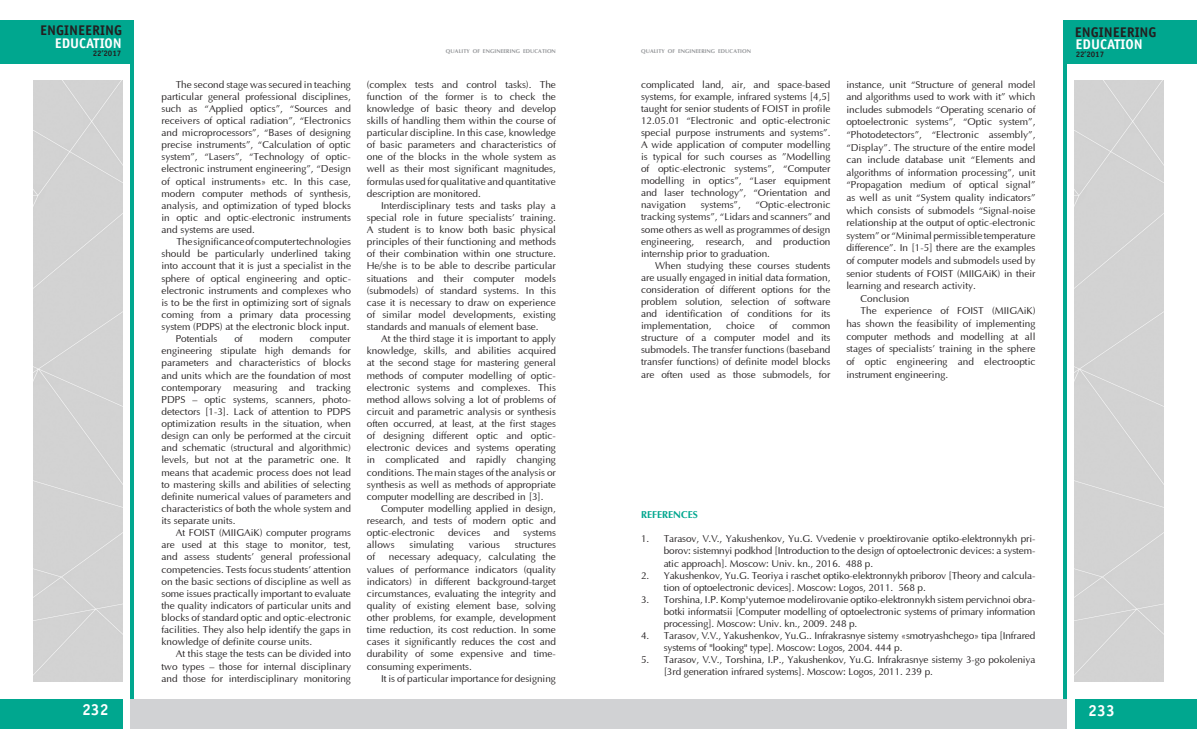
<style>
.page{position:relative;width:1197px;height:755px;background:#fff}
.page>*{position:absolute;margin:0;border:0;box-sizing:border-box;transform-origin:0 0}
.t1{font:700 16px "Officina Sans C";color:#fff}
.t2{font:700 14px "Officina Sans C";color:#231f20}
.t3{font:700 14px "Officina Sans C";color:#fff}
.main_nn{font:10px/12.1px "Optima";color:#231f20;text-align:justify}
.t4{font:700 10px "AG Optima";color:#00a78f}
.t5{font:700 8px "Officina Sans C";color:#231f20}
.t6{font:700 5.5px "AG Optima";letter-spacing:.01em;color:#939598}
</style>
<div class="page">
<div style="left:1063px;top:20px;width:133px;height:43px;background:#00a78f"></div>
<div style="left:1074px;top:698px;width:122px;height:30px;background:#00a78f"></div>
<div style="left:0;top:698px;width:122px;height:30px;background:#00a78f"></div>
<div style="left:0;top:20px;width:133px;height:43px;background:#00a78f"></div>
<hr style="left:1063px;top:45px;width:3px;height:653px;background:#00a78f">
<hr style="left:130px;top:45px;width:3px;height:653px;background:#00a78f">
<div style="left:33px;top:80px;width:89px;height:601px;background:#d3d3d3"></div>
<div style="left:130px;top:698px;width:468px;height:30px;background:#d1d2d4"></div>
<div style="left:598px;top:698px;width:468px;height:30px;background:#d1d2d4"></div>
<div style="left:1074px;top:80px;width:89px;height:601px;background:#d3d3d3"></div>
<h2 class="t2" style="left:40px;top:23px;width:83px">ENGINEERING</h2>
<h2 class="t2" style="left:1074px;top:24px;width:83px">ENGINEERING</h2>
<h2 class="t3" style="left:55px;top:35px;width:69px">EDUCATION</h2>
<h2 class="t3" style="left:1075px;top:36px;width:69px">EDUCATION</h2>
<p class="t5" style="left:93px;top:49px;width:30px">22’2017</p>
<p class="t6" style="left:446px;top:48px;width:111px">QUALITY OF ENGINEERING EDUCATION</p>
<p class="t6" style="left:641px;top:48px;width:111px">QUALITY OF ENGINEERING EDUCATION</p>
<p class="t5" style="left:1075px;top:49px;width:30px">22’2017</p>
<p class="main_nn" style="left:161px;top:78px;width:191px;text-indent:14px">The second stage was secured in teaching particular general professional disciplines, such as “Applied optics”, “Sources and receivers of optical radiation”, “Electronics and microprocessors”, “Bases of designing precise instruments”, “Calculation of optic system”, “Lasers”, “Technology of optic&shy;electronic instrument engineering”, “Design of optical instruments» etc. In this case, modern computer methods of synthesis, analysis, and optimization of typed blocks in optic and optic-electronic instruments and systems are used.</p>
<p class="main_nn" style="left:161px;top:236px;width:191px;text-indent:15px">The significance of computer technologies should be particularly underlined taking into account that it is just a specialist in the sphere of optical engineering and optic&shy;electronic instruments and complexes who is to be the first in optimizing sort of signals coming from a primary data processing system (PDPS) at the electronic block input.</p>
<p class="main_nn" style="left:176px;top:333px;width:43px">Potentials</p>
<p class="main_nn" style="left:234px;top:333px;width:10px">of</p>
<p class="main_nn" style="left:259px;top:333px;width:35px">modern</p>
<p class="main_nn" style="left:161px;top:333px;width:191px;text-indent:148px">computer engineering stipulate high demands for parameters and characteristics of blocks and units which are the foundation of most contemporary measuring and tracking PDPS – optic systems, scanners, photo&shy;detectors [1-3]. Lack of attention to PDPS optimization results in the situation, when design can only be performed at the circuit and schematic (structural and algorithmic) levels, but not at the parametric one. It means that academic process does not lead to mastering skills and abilities of selecting definite numerical values of parameters and characteristics of both the whole system and its separate units.</p>
<p class="main_nn" style="left:161px;top:527px;width:191px;text-indent:14px">At FOIST (MIIGAiK) computer programs are used at this stage to monitor, test, and assess students’ general professional competencies. Tests focus students’ attention on the basic sections of discipline as well as some issues practically important to evaluate the quality indicators of particular units and blocks of standard optic and optic-electronic facilities. They also help identify the gaps in knowledge of definite course units.</p>
<p class="main_nn" style="left:161px;top:648px;width:191px;text-indent:14px">At this stage the tests can be divided into two types – those for internal disciplinary and those for interdisciplinary monitoring</p>
<p class="main_nn" style="left:367px;top:78px;width:190px">(complex tests and control tasks). The function of the former is to check the knowledge of basic theory and develop skills of handling them within the course of particular discipline. In this case, knowledge of basic parameters and characteristics of one of the blocks in the whole system as well as their most significant magnitudes, formulas used for qualitative and quantitative description are monitored.</p>
<p class="main_nn" style="left:367px;top:200px;width:190px;text-indent:14px">Interdisciplinary tests and tasks play a special role in future specialists’ training.<br>A student is to know both basic physical principles of their functioning and methods of their combination within one structure.<br>He/she is to be able to describe particular situations and their computer models (submodels) of standard systems. In this case it is necessary to draw on experience of similar model developments, existing standards and manuals of element base.</p>
<p class="main_nn" style="left:367px;top:333px;width:190px;text-indent:14px">At the third stage it is important to apply knowledge, skills, and abilities acquired at the second stage for mastering general methods of computer modelling of optic&shy;electronic systems and complexes. This method allows solving a lot of problems of circuit and parametric analysis or synthesis often occurred, at least, at the first stages of designing different optic and optic&shy;electronic devices and systems operating in complicated and rapidly changing conditions. The main stages of the analysis or synthesis as well as methods of appropriate computer modelling are described in [3].</p>
<p class="main_nn" style="left:367px;top:502px;width:190px;text-indent:14px">Computer modelling applied in design, research, and tests of modern optic and optic-electronic</p>
<p class="main_nn" style="left:448px;top:527px;width:34px">devices</p>
<p class="main_nn" style="left:493px;top:527px;width:18px">and</p>
<p class="main_nn" style="left:523px;top:527px;width:34px">systems</p>
<p class="main_nn" style="left:367px;top:539px;width:29px">allows</p>
<p class="main_nn" style="left:409px;top:539px;width:46px">simulating</p>
<p class="main_nn" style="left:469px;top:539px;width:33px">various</p>
<p class="main_nn" style="left:514px;top:539px;width:43px">structures</p>
<p class="main_nn" style="left:367px;top:551px;width:10px">of</p>
<p class="main_nn" style="left:367px;top:551px;width:190px;text-indent:22px">necessary adequacy, calculating the values of performance indicators (quality indicators) in different background-target circumstances, evaluating the integrity and quality of existing element base, solving other problems, for example, development time reduction, its cost reduction. In some cases it significantly reduces the cost and durability of some expensive and time&shy;consuming experiments.</p>
<p class="main_nn" style="left:381px;top:672px;width:176px">It is of particular importance for designing</p>
<p class="main_nn" style="left:641px;top:78px;width:191px">complicated land, air, and space-based systems, for example, infrared systems [4,5] taught for senior students of FOIST in profile 12.05.01 “Electronic and optic-electronic special purpose instruments and systems”.<br>A wide application of computer modelling is typical for such courses as ”Modelling of optic-electronic systems”, “Computer modelling in optics”, “Laser equipment and laser technology”, “Orientation and navigation</p>
<p class="main_nn" style="left:641px;top:199px;width:191px;text-indent:114px">“Optic-electronic tracking systems”, “Lidars and scanners” and some others as well as programmes of design engineering, research, and production internship prior to graduation.</p>
<p class="main_nn" style="left:641px;top:259px;width:191px;text-indent:14px">When studying these courses students are usually engaged in initial data formation, consideration of different options for the problem solution, selection of software and identification of conditions for its implementation,</p>
<p class="main_nn" style="left:700px;top:199px;width:42px">systems”,</p>
<p class="main_nn" style="left:726px;top:320px;width:30px">choice</p>
<p class="main_nn" style="left:769px;top:320px;width:10px">of</p>
<p class="main_nn" style="left:641px;top:320px;width:191px;text-indent:151px">common structure of a computer model and its submodels. The transfer functions (baseband transfer functions) of definite model blocks are often used as those submodels, for</p>
<p class="main_nn" style="left:846px;top:78px;width:190px;line-height:12.6px">instance, unit “Structure of general model and algorithms used to work with it” which includes submodels “Operating scenario of optoelectronic systems”, “Optic system”, “Photodetectors”, “Electronic assembly”, “Display”. The structure of the entire model can include database unit “Elements and algorithms of information processing”, unit “Propagation medium of optical signal” as well as unit “System quality indicators” which consists of submodels “Signal-noise relationship at the output of optic-electronic system” or “Minimal permissible temperature difference”. In [1-5] there are the examples of computer models and submodels used by senior students of FOIST (MIIGAiK) in their learning and research activity.</p>
<p class="main_nn" style="left:860px;top:293px;width:50px">Conclusion</p>
<p class="main_nn" style="left:846px;top:305px;width:190px;line-height:12.6px;text-indent:14px">The experience of FOIST (MIIGAiK) has shown the feasibility of implementing computer methods and modelling at all stages of specialists’ training in the sphere of optic engineering and electrooptic instrument engineering.</p>
<p class="t4" style="left:641px;top:509px;width:58px">REFERENCES</p>
<p class="main_nn" style="left:663px;top:533px;width:373px;text-indent:-23px">1. Tarasov, V.V., Yakushenkov, Yu.G. Vvedenie v proektirovanie optiko-elektronnykh pri&shy;borov: sistemnyi podkhod [Introduction to the design of optoelectronic devices: a system&shy;atic approach]. Moscow: Univ. kn., 2016. 488 p.</p>
<p class="main_nn" style="left:663px;top:569px;width:373px;text-indent:-23px">2. Yakushenkov, Yu.G. Teoriya i raschet optiko-elektronnykh priborov [Theory and calcula&shy;tion of optoelectronic devices]. Moscow: Logos, 2011. 568 p.</p>
<p class="main_nn" style="left:663px;top:593px;width:373px;text-indent:-23px">3. Torshina, I.P. Komp'yuternoe modelirovanie optiko-elektronnykh sistem pervichnoi obra&shy;botki informatsii [Computer modelling of optoelectronic systems of primary information processing]. Moscow: Univ. kn., 2009. 248 p.</p>
<p class="main_nn" style="left:663px;top:629px;width:373px;text-indent:-23px">4. Tarasov, V.V., Yakushenkov, Yu.G.. Infrakrasnye sistemy «smotryashchego» tipa [Infrared systems of "looking" type]. Moscow: Logos, 2004. 444 p.</p>
<p class="main_nn" style="left:663px;top:653px;width:373px;text-indent:-23px">5. Tarasov, V.V., Torshina, I.P., Yakushenkov, Yu.G. Infrakrasnye sistemy 3-go pokoleniya [3rd generation infrared systems]. Moscow: Logos, 2011. 239 p.</p>
<h1 class="t1" style="left:82px;top:700px;width:28px">232</h1>
<p class="t1" style="left:1088px;top:700px;width:28px">233</p>
</div>
